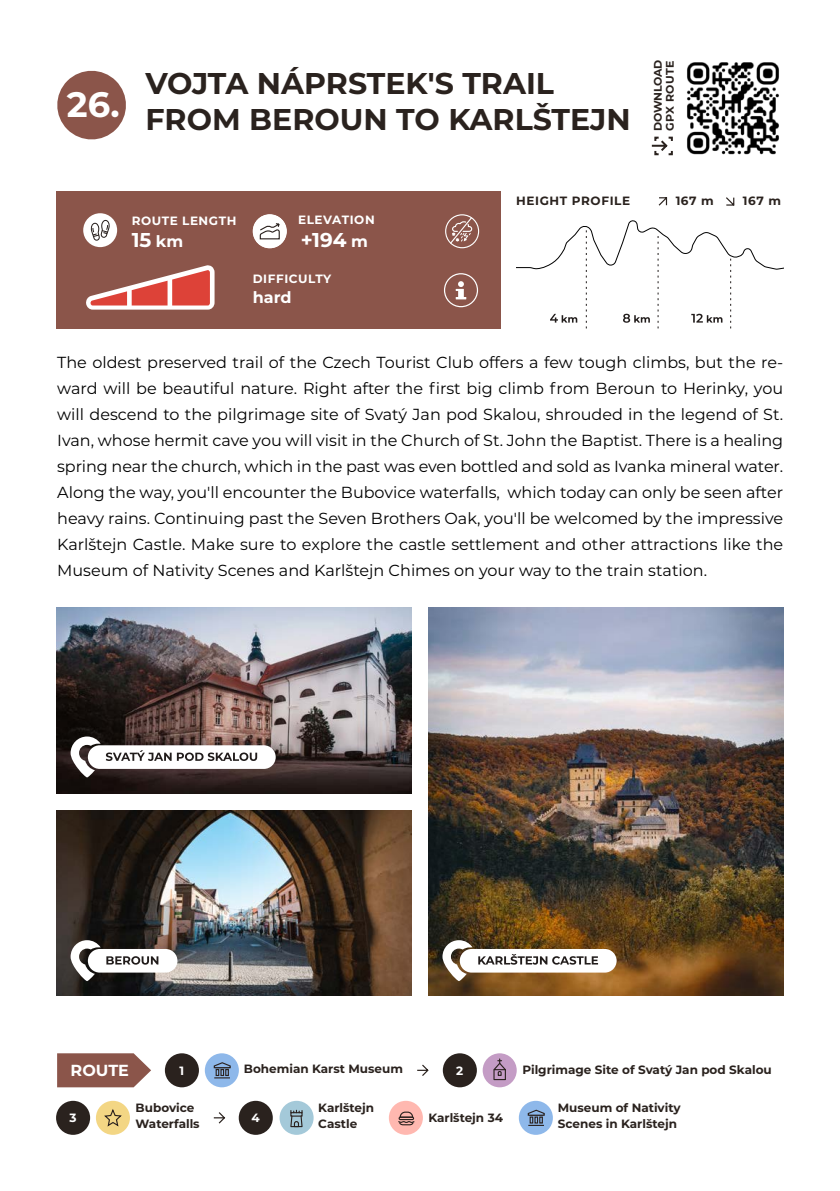
<style>
.page{position:relative;width:840px;height:1191px;background:#fff}
.page>*{position:absolute;margin:0;border:0;box-sizing:border-box;transform-origin:0 0}
.t1{font:700 35.2px "Montserrat";color:#fff}
.t2{font:700 30px/36px "Montserrat";color:#2a221e}
.t3{font:700 20px "Montserrat";color:#fff}
.t4{font:16px/26px "Montserrat";color:#000;text-align:justify}
.t5{font:700 16px "Montserrat";color:#fff}
.t6{font:700 12px/16px "Montserrat";color:#2a221e}
.t7{font:700 12px "Montserrat";letter-spacing:.05em;color:#fff}
.t8{font:700 12px "Montserrat";letter-spacing:.05em;color:#2a221e}
.t9{font:700 11px/12px "Montserrat";color:#2a221e}
.s1{font-size:16px}
</style>
<div class="page">
<div style="left:56px;top:192px;width:444px;height:137px;background:#8b554a"></div>
<div style="left:83px;top:213px;width:34px;height:34px;background:#fff;border-radius:50%"></div>
<svg style="left:90px;top:220px;width:20px;height:21px"></svg>
<img style="left:687px;top:62px;width:92px;height:93px">
<svg style="left:57px;top:70px;width:69px;height:70px"></svg>
<svg style="left:252px;top:214px;width:34px;height:34px"></svg>
<div style="left:253px;top:215px;width:33px;height:33px;background:#fff;border-radius:50%"></div>
<div style="left:252px;top:214px;width:34px;height:34px;border:1px solid #fff;border-radius:50%"></div>
<svg style="left:259px;top:223px;width:21px;height:17px"></svg>
<svg style="left:455px;top:281px;width:11px;height:18px"></svg>
<div style="left:443px;top:273px;width:35px;height:34px;border:1px solid #fff;border-radius:50%"></div>
<svg style="left:516px;top:220px;width:266px;height:108px"></svg>
<svg style="left:658px;top:197px;width:9px;height:9px"></svg>
<svg style="left:726px;top:197px;width:9px;height:9px"></svg>
<svg style="left:57px;top:1053px;width:94px;height:34px;background:#96665c"></svg>
<svg style="left:651px;top:136px;width:22px;height:20px"></svg>
<img style="left:57px;top:608px;width:354px;height:185px">
<img style="left:428px;top:608px;width:354px;height:388px">
<img style="left:57px;top:811px;width:354px;height:185px">
<div style="left:88px;top:949px;width:89px;height:23px;background:#fff;border-radius:12px"></div>
<svg style="left:71px;top:940px;width:87px;height:41px"></svg>
<div style="left:88px;top:745px;width:187px;height:24px;background:#fff;border-radius:12px"></div>
<svg style="left:71px;top:736px;width:186px;height:41px"></svg>
<div style="left:459px;top:949px;width:157px;height:23px;background:#fff;border-radius:12px"></div>
<svg style="left:478px;top:954px;width:119px;height:10px"></svg>
<svg style="left:442px;top:940px;width:30px;height:41px"></svg>
<div style="left:442px;top:1053px;width:34px;height:34px;background:#2a221e;border-radius:17px"></div>
<div style="left:165px;top:1053px;width:34px;height:34px;background:#2a221e;border-radius:17px"></div>
<div style="left:56px;top:1100px;width:34px;height:34px;background:#2a221e;border-radius:17px"></div>
<div style="left:96px;top:1100px;width:34px;height:34px;background:#f3d684;border-radius:50%"></div>
<svg style="left:104px;top:1109px;width:18px;height:18px"></svg>
<div style="left:279px;top:1100px;width:34px;height:34px;background:#a4c9d9;border-radius:50%"></div>
<svg style="left:290px;top:1110px;width:13px;height:17px"></svg>
<div style="left:238px;top:1100px;width:35px;height:34px;background:#2a221e;border-radius:17px"></div>
<svg style="left:417px;top:1064px;width:12px;height:12px"></svg>
<svg style="left:213px;top:1112px;width:13px;height:12px"></svg>
<div style="left:388px;top:1100px;width:34px;height:34px;background:#ffb8b0;border-radius:50%"></div>
<svg style="left:398px;top:1111px;width:17px;height:15px"></svg>
<div style="left:518px;top:1100px;width:34px;height:34px;background:#8eb8ea;border-radius:50%"></div>
<svg style="left:527px;top:1109px;width:18px;height:17px"></svg>
<div style="left:205px;top:1053px;width:34px;height:34px;background:#8eb8ea;border-radius:50%"></div>
<svg style="left:213px;top:1062px;width:18px;height:16px"></svg>
<svg style="left:86px;top:265px;width:128px;height:45px"></svg>
<div style="left:445px;top:214px;width:34px;height:34px;border:1px solid #fff;border-radius:50%"></div>
<svg style="left:449px;top:216px;width:23px;height:29px"></svg>
<div style="left:482px;top:1053px;width:34px;height:34px;background:#c49cc5;border-radius:50%"></div>
<div style="left:493px;top:1069px;width:12px;height:11px;border:1px solid #2a211e"></div>
<svg style="left:493px;top:1059px;width:13px;height:17px"></svg>
<h1 class="t1" style="left:67px;top:79px;width:54px">26.</h1>
<h2 class="t2" style="left:145px;top:64px;width:486px">VOJTA NÁPRSTEK'S TRAIL<br>FROM BEROUN TO KARLŠTEJN</h2>
<p class="t9" style="left:651px;top:131px;width:73px;rotate:-90deg">DOWNLOAD<br>GPX ROUTE</p>
<p class="t7" style="left:132px;top:212px;width:106px">ROUTE LENGTH</p>
<p class="t3" style="left:132px;top:226px;width:53px">15 <span class="s1">km</span></p>
<p class="t7" style="left:298px;top:211px;width:78px">ELEVATION</p>
<p class="t3" style="left:300px;top:225px;width:69px">+194 <span class="s1">m</span></p>
<p class="t7" style="left:252px;top:270px;width:80px">DIFFICULTY</p>
<p class="t5" style="left:252px;top:286px;width:40px">hard</p>
<p class="t8" style="left:516px;top:192px;width:115px">HEIGHT PROFILE</p>
<p class="t6" style="left:675px;top:192px;width:40px">167 m</p>
<p class="t6" style="left:742px;top:192px;width:40px">167 m</p>
<p class="t4" style="left:57px;top:349px;width:727px">The oldest preserved trail of the Czech Tourist Club offers a few tough climbs, but the re&shy;ward will be beautiful nature. Right after the first big climb from Beroun to Herinky, you will descend to the pilgrimage site of Svatý Jan pod Skalou, shrouded in the legend of St.<br>Ivan, whose hermit cave you will visit in the Church of St. John the Baptist. There is a healing spring near the church, which in the past was even bottled and sold as Ivanka mineral water.<br>Along the way, you'll encounter the Bubovice waterfalls, which today can only be seen after heavy rains. Continuing past the Seven Brothers Oak, you'll be welcomed by the impressive Karlštejn Castle. Make sure to explore the castle settlement and other attractions like the Museum of Nativity Scenes and Karlštejn Chimes on your way to the train station.</p>
<p class="t5" style="left:71px;top:1059px;width:60px">ROUTE</p>
<p class="t6" style="left:244px;top:1060px;width:161px">Bohemian Karst Museum</p>
<p class="t7" style="left:179px;top:1061px;width:6px">1</p>
<p class="t7" style="left:456px;top:1061px;width:9px">2</p>
<p class="t6" style="left:522px;top:1061px;width:251px">Pilgrimage Site of Svatý Jan pod Skalou</p>
<p class="t7" style="left:69px;top:1109px;width:9px">3</p>
<p class="t6" style="left:135px;top:1099px;width:65px">Bubovice<br>Waterfalls</p>
<p class="t7" style="left:251px;top:1109px;width:10px">4</p>
<p class="t6" style="left:318px;top:1099px;width:57px">Karlštejn<br>Castle</p>
<p class="t6" style="left:557px;top:1099px;width:124px">Museum of Nativity<br>Scenes in Karlštejn</p>
<p class="t6" style="left:428px;top:1108px;width:76px">Karlštejn 34</p>
</div>
